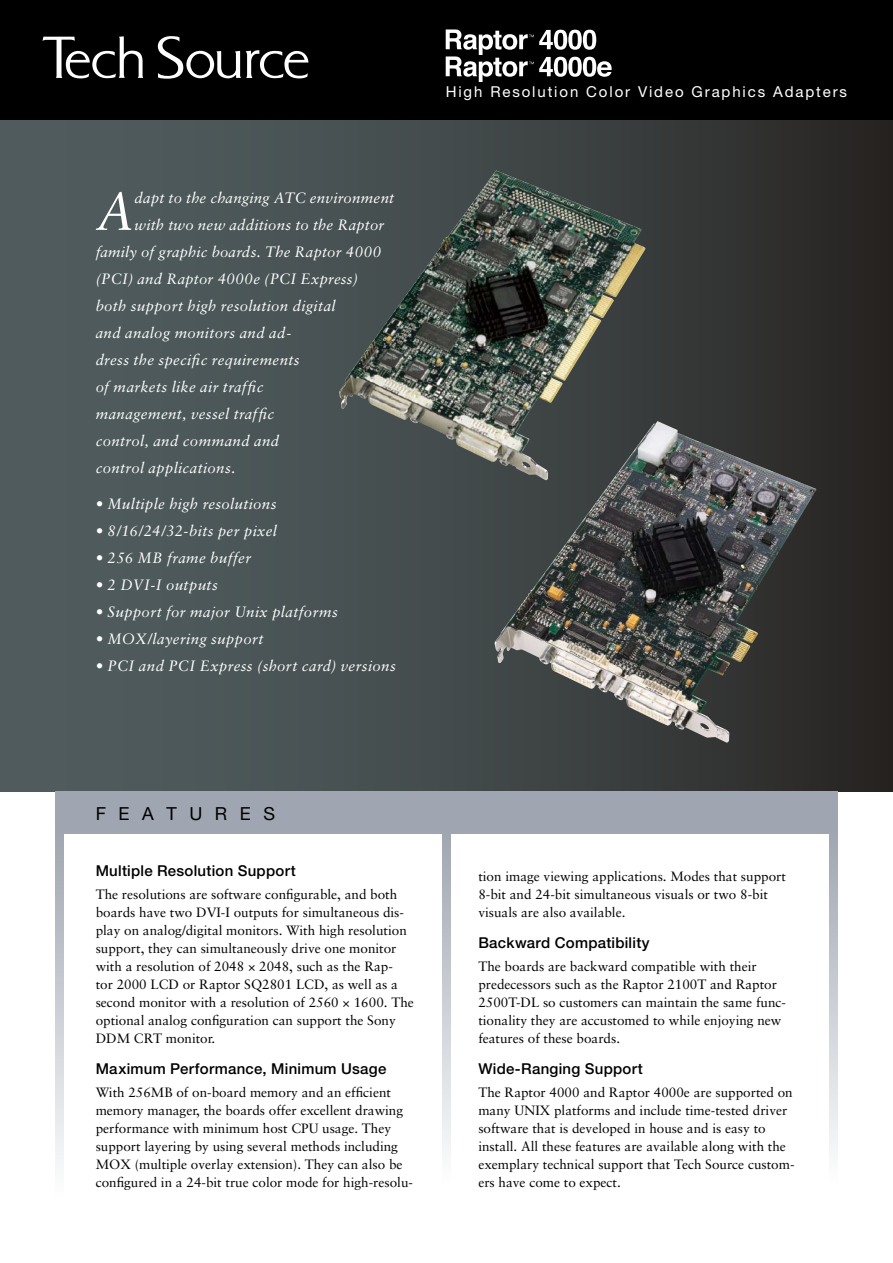
<style>
.page{position:relative;width:893px;height:1263px;background:#fff}
.page>*{position:absolute;margin:0;border:0;box-sizing:border-box;transform-origin:0 0}
.t1{font:italic 53.7px "Sabon";color:#fff}
.t2{font:18px "Helvetica Neue";letter-spacing:.7em;color:#000}
.t3{font:italic 15px "Sabon";letter-spacing:.02em;color:#fff}
.t4{font:500 15px "Helvetica Neue";letter-spacing:.015em;color:#000}
.t5{font:15px "Helvetica Neue";letter-spacing:.125em;color:#fff}
.t6{font:13.5px/18px "Sabon";color:#000}
</style>
<div class="page">
<div style="left:0;top:117px;width:893px;height:675px;background:linear-gradient(to right,#556366,#2d2b29)"></div>
<div style="left:0;top:0;width:893px;height:119px;background:#000"></div>
<svg style="left:158px;top:36px;width:150px;height:43px"></svg>
<svg style="left:43px;top:36px;width:100px;height:43px"></svg>
<svg style="left:446px;top:29px;width:166px;height:53px"></svg>
<div style="left:55px;top:791px;width:783px;height:42px;background:#a0a6b1"></div>
<svg style="left:55px;top:833px;width:9px;height:329px;background:#c9ccd2"></svg>
<svg style="left:442px;top:833px;width:9px;height:316px;background:#c9ccd2"></svg>
<svg style="left:829px;top:833px;width:9px;height:316px;background:#c9ccd2"></svg>
<img style="left:339px;top:171px;width:275px;height:309px">
<img style="left:494px;top:421px;width:264px;height:322px">
<h1 class="t1" style="left:96px;top:180px;width:40px">A</h1>
<p class="t3" style="left:134px;top:189px;width:261px">dapt to the changing ATC environment</p>
<p class="t3" style="left:134px;top:216px;width:252px">with two new additions to the Raptor</p>
<p class="t3" style="left:96px;top:243px;width:287px">family of graphic boards. The Raptor 4000</p>
<p class="t3" style="left:96px;top:270px;width:264px">(PCI) and Raptor 4000e (PCI Express)</p>
<p class="t3" style="left:96px;top:297px;width:241px">both support high resolution digital</p>
<p class="t3" style="left:96px;top:324px;width:197px">and analog monitors and ad-</p>
<p class="t3" style="left:96px;top:351px;width:206px">dress the specific requirements</p>
<p class="t3" style="left:96px;top:378px;width:169px">of markets like air traffic</p>
<p class="t3" style="left:96px;top:405px;width:180px">management, vessel traffic</p>
<p class="t3" style="left:96px;top:432px;width:185px">control, and command and</p>
<p class="t3" style="left:96px;top:459px;width:141px">control applications.</p>
<p class="t3" style="left:96px;top:495px;width:182px">• Multiple high resolutions</p>
<p class="t3" style="left:96px;top:522px;width:183px">• 8/16/24/32-bits per pixel</p>
<p class="t3" style="left:96px;top:549px;width:157px">• 256 MB frame buffer</p>
<p class="t3" style="left:96px;top:576px;width:124px">• 2 DVI-I outputs</p>
<p class="t3" style="left:96px;top:603px;width:244px">• Support for major Unix platforms</p>
<p class="t3" style="left:96px;top:630px;width:169px">• MOX/layering support</p>
<p class="t3" style="left:96px;top:657px;width:302px">• PCI and PCI Express (short card) versions</p>
<p class="t5" style="left:446px;top:83px;width:403px">High Resolution Color Video Graphics Adapters</p>
<h2 class="t2" style="left:96px;top:803px;width:181px">FEATURES</h2>
<p class="t4" style="left:96px;top:862px;width:202px">Multiple Resolution Support</p>
<p class="t6" style="left:96px;top:885px;width:320px">The resolutions are software configurable, and both boards have two DVI-I outputs for simultaneous dis&shy;play on analog/digital monitors. With high resolution support, they can simultaneously drive one monitor with a resolution of 2048 × 2048, such as the Rap-<br>tor 2000 LCD or Raptor SQ2801 LCD, as well as a second monitor with a resolution of 2560 × 1600. The optional analog configuration can support the Sony DDM CRT monitor.</p>
<p class="t4" style="left:96px;top:1060px;width:292px">Maximum Performance, Minimum Usage</p>
<p class="t6" style="left:96px;top:1083px;width:319px">With 256MB of on-board memory and an efficient memory manager, the boards offer excellent drawing performance with minimum host CPU usage. They support layering by using several methods including MOX (multiple overlay extension). They can also be configured in a 24-bit true color mode for high-resolu-</p>
<p class="t6" style="left:478px;top:867px;width:309px">tion image viewing applications. Modes that support<br>8-bit and 24-bit simultaneous visuals or two 8-bit visuals are also available.</p>
<p class="t4" style="left:478px;top:934px;width:173px">Backward Compatibility</p>
<p class="t6" style="left:478px;top:957px;width:309px">The boards are backward compatible with their predecessors such as the Raptor 2100T and Raptor 2500T-DL so customers can maintain the same func&shy;tionality they are accustomed to while enjoying new features of these boards.</p>
<p class="t4" style="left:478px;top:1060px;width:166px">Wide-Ranging Support</p>
<p class="t6" style="left:478px;top:1083px;width:318px">The Raptor 4000 and Raptor 4000e are supported on many UNIX platforms and include time-tested driver software that is developed in house and is easy to install. All these features are available along with the exemplary technical support that Tech Source custom&shy;ers have come to expect.</p>
</div>
